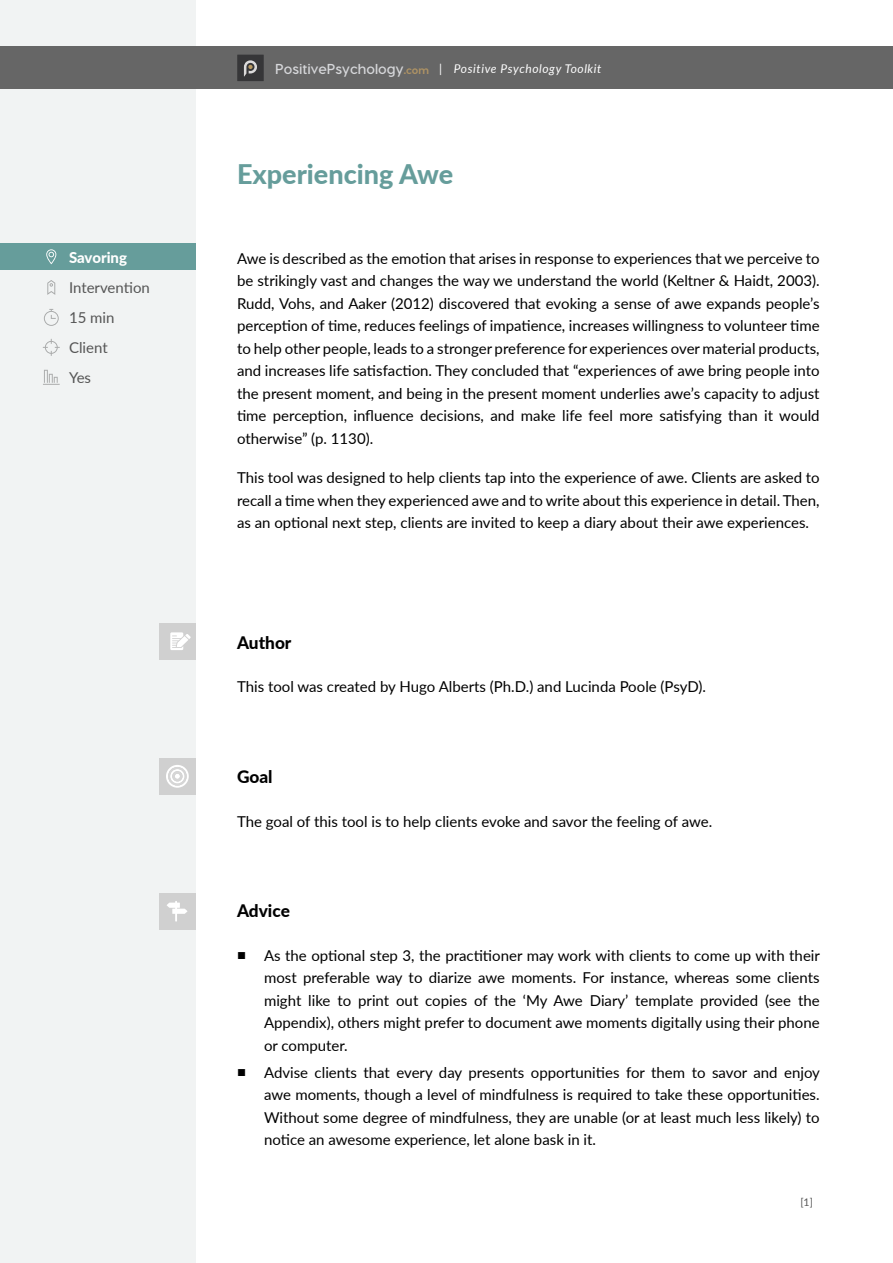
<style>
.page{position:relative;width:893px;height:1263px;background:#fff}
.page>*{position:absolute;margin:0;border:0;box-sizing:border-box;transform-origin:0 0}
.t1{font:800 27px "Lato";color:#669d9b}
.t2{font:800 17.25px "Lato";color:#000}
.t3{font:15px/22.5px "Lato";color:#000;text-align:justify}
.t4{font:15px/30px "Lato";color:#555}
.t5{font:800 15px "Lato";color:#fff}
.t6{font:italic 12px "Lato";letter-spacing:.05em;color:#fff}
.t7{font:10.5px "Lato";color:#555}
.s1{font-family:"Visby CF";font-weight:700;font-style:normal;font-size:14.4px;color:#d6d7da}
.s2{font-family:"Visby CF";font-weight:800;font-style:normal;font-size:10.8px;color:#af9364}
.s3{font-style:normal}
.s4{font-family:"Arial"}
</style>
<div class="page">
<div style="left:0;top:0;width:195px;height:1263px;background:#f1f3f3"></div>
<div style="left:0;top:46px;width:893px;height:43px;background:#666"></div>
<div style="left:237px;top:55px;width:27px;height:26px;background:#363638"></div>
<svg style="left:244px;top:60px;width:13px;height:17px"></svg>
<div style="left:0;top:244px;width:195px;height:26px;background:#669d9b"></div>
<svg style="left:47px;top:280px;width:8px;height:15px"></svg>
<svg style="left:44px;top:309px;width:15px;height:17px"></svg>
<svg style="left:43px;top:339px;width:17px;height:17px"></svg>
<svg style="left:46px;top:249px;width:10px;height:15px"></svg>
<svg style="left:43px;top:370px;width:17px;height:15px"></svg>
<div style="left:159px;top:758px;width:36px;height:36px;background:#d0d0d0"></div>
<svg style="left:166px;top:765px;width:23px;height:23px"></svg>
<div style="left:159px;top:623px;width:36px;height:37px;background:#d0d0d0"></div>
<svg style="left:170px;top:632px;width:21px;height:18px"></svg>
<div style="left:159px;top:893px;width:36px;height:36px;background:#d0d0d0"></div>
<svg style="left:167px;top:901px;width:20px;height:21px"></svg>
<p class="t5" style="left:69px;top:246px;width:60px">Savoring</p>
<p class="t4" style="left:69px;top:272px;width:82px">Intervention</p>
<p class="t4" style="left:69px;top:302px;width:47px">15 min<br>Client<br>Yes</p>
<p class="t6" style="left:275px;top:60px;width:328px"><span class="s1">PositivePsychology</span><span class="s2">.com</span> <span class="s3">|</span> Positive Psychology Toolkit</p>
<h1 class="t1" style="left:237px;top:154px;width:218px">Experiencing Awe</h1>
<p class="t3" style="left:237px;top:246px;width:584px">Awe is described as the emotion that arises in response to experiences that we perceive to be strikingly vast and changes the way we understand the world (Keltner &amp; Haidt, 2003).<br>Rudd, Vohs, and Aaker (2012) discovered that evoking a sense of awe expands people’s perception of time, reduces feelings of impatience, increases willingness to volunteer time to help other people, leads to a stronger preference for experiences over material products, and increases life satisfaction. They concluded that “experiences of awe bring people into the present moment, and being in the present moment underlies awe’s capacity to adjust time perception, influence decisions, and make life feel more satisfying than it would otherwise” (p. 1130).</p>
<p class="t3" style="left:237px;top:466px;width:584px">This tool was designed to help clients tap into the experience of awe. Clients are asked to recall a time when they experienced awe and to write about this experience in detail. Then, as an optional next step, clients are invited to keep a diary about their awe experiences.</p>
<p class="t2" style="left:237px;top:629px;width:56px">Author</p>
<p class="t3" style="left:237px;top:675px;width:470px">This tool was created by Hugo Alberts (Ph.D.) and Lucinda Poole (PsyD).</p>
<p class="t2" style="left:237px;top:764px;width:37px">Goal</p>
<p class="t3" style="left:237px;top:809px;width:477px">The goal of this tool is to help clients evoke and savor the feeling of awe.</p>
<p class="t2" style="left:237px;top:898px;width:54px">Advice</p>
<p class="t3" style="left:264px;top:943px;width:557px;text-indent:-27px"><span class="s4">■</span> As the optional step 3, the practitioner may work with clients to come up with their most preferable way to diarize awe moments. For instance, whereas some clients might like to print out copies of the ‘My Awe Diary’ template provided (see the Appendix), others might prefer to document awe moments digitally using their phone or computer.</p>
<p class="t3" style="left:264px;top:1060px;width:557px;text-indent:-27px"><span class="s4">■</span> Advise clients that every day presents opportunities for them to savor and enjoy awe moments, though a level of mindfulness is required to take these opportunities.<br>Without some degree of mindfulness, they are unable (or at least much less likely) to notice an awesome experience, let alone bask in it.</p>
<p class="t7" style="left:800px;top:1195px;width:14px">[1]</p>
</div>
